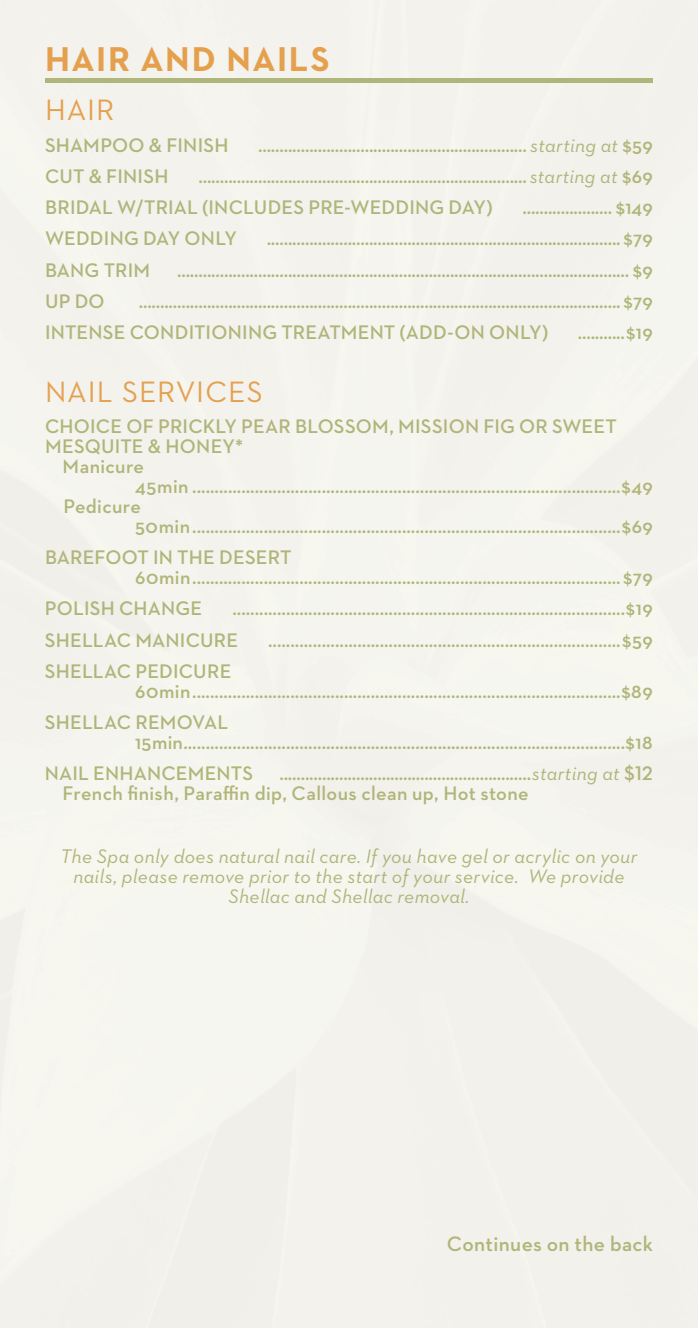
<style>
.page{position:relative;width:698px;height:1328px;background:#fff}
.page>*{position:absolute;margin:0;border:0;box-sizing:border-box;transform-origin:0 0}
.t1{font:700 35px "Neutraface 2 Text";letter-spacing:.04em;color:#e5a04e}
.t2{font:30px "Neutraface 2 Text";letter-spacing:.03em;color:#e5a04e}
.t3{font:600 21.25px "Neutraface 2 Text";letter-spacing:.015em;color:#b0b579}
.t4{font:600 20px/20px "Neutraface 2 Text";letter-spacing:.01em;color:#b0b579}
.t5{font:italic 20px/20px "Neutraface 2 Text";letter-spacing:.015em;color:#b0b579;text-align:center}
.s1{font-weight:400;font-style:italic}
</style>
<div class="page">
<hr style="left:45px;top:78px;width:607px;height:4px;background:#b0b579">
<h1 class="t1" style="left:45px;top:37px;width:286px">HAIR AND NAILS</h1>
<h2 class="t2" style="left:45px;top:91px;width:71px">HAIR</h2>
<p class="t4" style="left:45px;top:134px;width:185px">SHAMPOO &amp; FINISH</p>
<p class="t4" style="left:258px;top:134px;width:396px">............................................................... <span class="s1">starting at</span> $59</p>
<p class="t4" style="left:45px;top:166px;width:125px">CUT &amp; FINISH</p>
<p class="t4" style="left:45px;top:160px;width:609px;line-height:31.2px;text-indent:153px">............................................................................. <span class="s1">starting at</span> $69<br>BRIDAL W/TRIAL (INCLUDES PRE-WEDDING DAY)</p>
<p class="t4" style="left:522px;top:197px;width:132px">..................... $149</p>
<p class="t4" style="left:45px;top:228px;width:193px">WEDDING DAY ONLY</p>
<p class="t4" style="left:267px;top:228px;width:387px">................................................................................... $79</p>
<p class="t4" style="left:45px;top:259px;width:107px">BANG TRIM</p>
<p class="t4" style="left:177px;top:259px;width:477px">.......................................................................................................... $9</p>
<p class="t4" style="left:45px;top:291px;width:61px">UP DO</p>
<p class="t4" style="left:45px;top:285px;width:609px;line-height:31.2px;text-indent:94px">................................................................................................................. $79<br>INTENSE CONDITIONING TREATMENT (ADD-ON ONLY)</p>
<p class="t4" style="left:577px;top:322px;width:77px">...........$19</p>
<h2 class="t2" style="left:45px;top:373px;width:219px">NAIL SERVICES</h2>
<p class="t4" style="left:45px;top:416px;width:573px">CHOICE OF PRICKLY PEAR BLOSSOM, MISSION FIG OR SWEET</p>
<p class="t4" style="left:45px;top:436px;width:200px">MESQUITE &amp; HONEY*</p>
<p class="t4" style="left:63px;top:456px;width:83px">Manicure</p>
<p class="t4" style="left:135px;top:476px;width:519px">45min ................................................................................................$49</p>
<p class="t4" style="left:63px;top:496px;width:79px">Pedicure</p>
<p class="t4" style="left:135px;top:516px;width:519px">50min................................................................................................$69</p>
<p class="t4" style="left:135px;top:547px;width:519px;text-indent:-90px">BAREFOOT IN THE DESERT<br>60min................................................................................................ $79</p>
<p class="t4" style="left:45px;top:598px;width:159px">POLISH CHANGE</p>
<p class="t4" style="left:45px;top:593px;width:609px;line-height:31.2px;text-indent:187px">........................................................................................$19<br>SHELLAC MANICURE</p>
<p class="t4" style="left:268px;top:629px;width:386px">...............................................................................$59</p>
<p class="t4" style="left:135px;top:661px;width:519px;text-indent:-90px">SHELLAC PEDICURE<br>60min................................................................................................$89</p>
<p class="t4" style="left:135px;top:712px;width:519px;text-indent:-90px">SHELLAC REMOVAL<br>15min...................................................................................................$18</p>
<p class="t4" style="left:45px;top:763px;width:209px">NAIL ENHANCEMENTS</p>
<p class="t4" style="left:62px;top:763px;width:591px;text-indent:217px">...........................................................<span class="s1">starting at</span> $12<br>French finish, Paraffin dip, Callous clean up, Hot stone</p>
<p class="t5" style="left:60px;top:846px;width:578px">The Spa only does natural nail care. If you have gel or acrylic on your nails, please remove prior to the start of your service. We provide<br>Shellac and Shellac removal.</p>
<p class="t3" style="left:447px;top:1230px;width:207px">Continues on the back</p>
</div>
